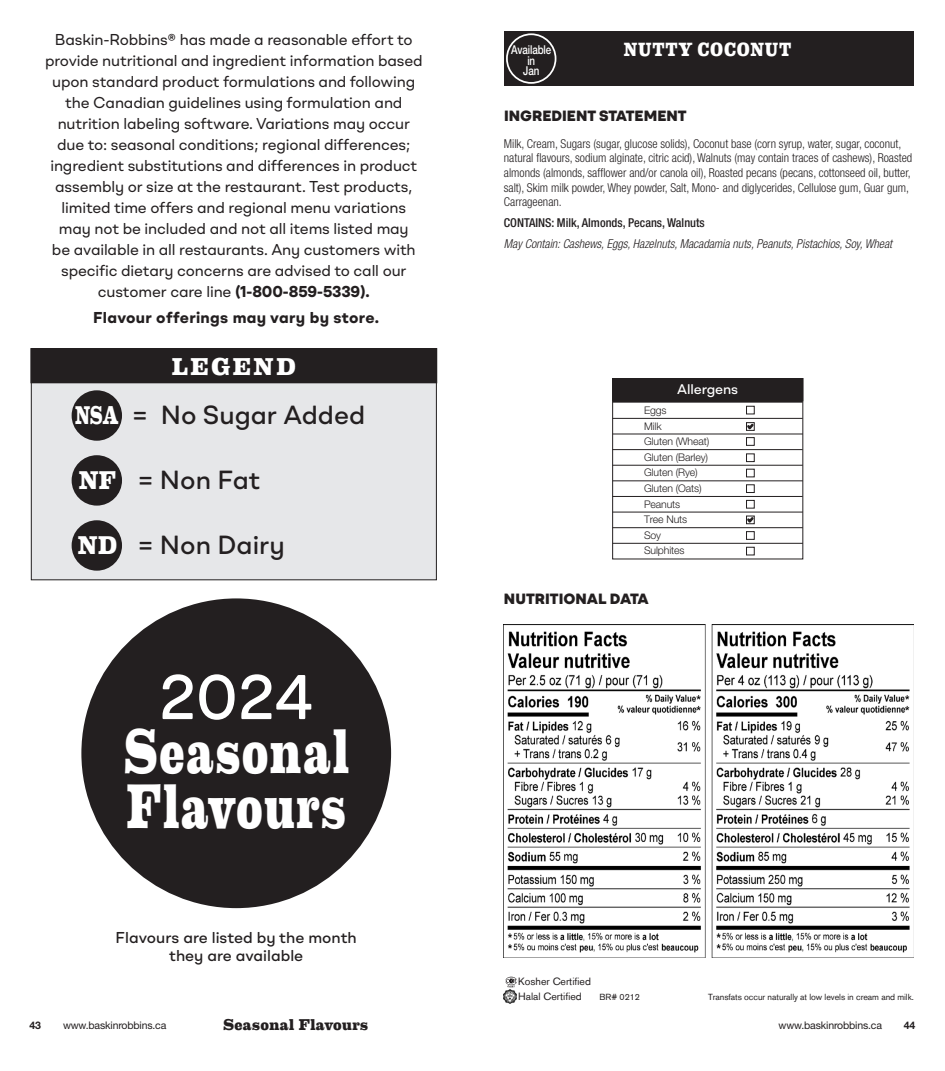
<style>
.page{position:relative;width:945px;height:1071px;background:#fff}
.page>*{position:absolute;margin:0;border:0;box-sizing:border-box;transform-origin:0 0}
.t1{font:800 63.18px "Eames Century Modern";letter-spacing:.035em;color:#fff;scale:.78 1}
.t2{font:500 63px "Baskin Robbins Omny";color:#fff}
.t3{font:500 26.25px "Baskin Robbins Omny";color:#231f20}
.t4{font:800 25.9px "Eames Century Modern";color:#fff;scale:.93 1}
.t5{font:800 25.9px "Eames Century Modern";color:#fff;scale:.71 1}
.t6{font:800 24.5px "Eames Century Modern";letter-spacing:.105em;color:#fff}
.t7{font:800 19.25px "Eames Century Modern";letter-spacing:.045em;color:#fff;scale:.86 1}
.Pa0_1{font:15.75px/21px "Baskin Robbins Omny";letter-spacing:-.01em;color:#231f20;text-align:center}
.t8{font:500 15.75px "Baskin Robbins Omny";color:#231f20}
.t9{font:700 15.75px "Baskin Robbins Omny";letter-spacing:.02em;color:#231f20}
.t10{font:800 15.75px "Eames Century Modern";letter-spacing:.025em;color:#231f20}
.t11{font:900 14.88px "Baskin Robbins Omny";color:#231f20}
.t12{font:500 14px "Baskin Robbins Omny";letter-spacing:-.01em;color:#fff}
.t13{font:300 condensed 12.25px/14.7px "Helvetica Neue LT Std";color:#231f20}
.t14{font:italic 300 condensed 12.25px "Helvetica Neue LT Std";color:#231f20}
.t15{font:500 condensed 12.25px "Helvetica Neue LT Std";color:#231f20}
.t16{font:500 12.25px "Helvetica Neue LT Std";letter-spacing:-.01em;color:#fff;scale:.8 1}
.t17{font:300 10.5px "Helvetica Neue LT Std";letter-spacing:-.01em;color:#231f20}
.t18{font:10.5px "Helvetica Neue LT Std";letter-spacing:-.015em;color:#231f20}
.t19{font:10.5px "Akzidenz Grotesk BE";color:#231f20}
.t20{font:700 10.5px "Helvetica Neue LT Std";color:#231f20}
.t21{font:8.75px "Akzidenz Grotesk BE";letter-spacing:-.005em;color:#231f20}
.s1{font-weight:700}
</style>
<div class="page">
<div style="left:81px;top:598px;width:310px;height:310px;background:#231f20;border-radius:50%"></div>
<div style="left:31px;top:349px;width:405px;height:231px;background:#e6e7e9"></div>
<div style="left:73px;top:391px;width:48px;height:49px;background:#231f20;border-radius:50%"></div>
<div style="left:72px;top:390px;width:50px;height:51px;border:2px solid #231f20;border-radius:50%"></div>
<div style="left:73px;top:456px;width:48px;height:49px;background:#231f20;border-radius:50%"></div>
<div style="left:72px;top:455px;width:50px;height:51px;border:2px solid #231f20;border-radius:50%"></div>
<div style="left:31px;top:349px;width:406px;height:34px;background:#231f20"></div>
<div style="left:31px;top:348px;width:406px;height:35px;border:1px solid #231f20"></div>
<div style="left:73px;top:521px;width:48px;height:49px;background:#231f20;border-radius:50%"></div>
<div style="left:72px;top:520px;width:50px;height:51px;border:2px solid #231f20;border-radius:50%"></div>
<div style="left:613px;top:379px;width:190px;height:22px;background:#231f20"></div>
<div style="left:504px;top:32px;width:410px;height:54px;background:#231f20"></div>
<div style="left:612px;top:378px;width:191px;height:181px;border:1px solid #231f20"></div>
<svg style="left:612px;top:399px;width:191px;height:4px"></svg>
<hr style="left:612px;top:418px;width:191px;height:1px;background:#231f20">
<hr style="left:613px;top:434px;width:190px;height:1px;background:#231f20">
<div style="left:746px;top:406px;width:8px;height:8px;border:1px solid #231f20"></div>
<div style="left:746px;top:437px;width:8px;height:9px;border:1px solid #231f20"></div>
<div style="left:746px;top:454px;width:8px;height:8px;border:1px solid #231f20"></div>
<div style="left:746px;top:469px;width:8px;height:8px;border:1px solid #231f20"></div>
<div style="left:746px;top:485px;width:8px;height:8px;border:1px solid #231f20"></div>
<div style="left:746px;top:500px;width:8px;height:8px;border:1px solid #231f20"></div>
<hr style="left:612px;top:449px;width:191px;height:1px;background:#231f20">
<hr style="left:613px;top:465px;width:190px;height:1px;background:#231f20">
<hr style="left:613px;top:480px;width:190px;height:1px;background:#231f20">
<hr style="left:612px;top:496px;width:191px;height:1px;background:#231f20">
<hr style="left:613px;top:527px;width:190px;height:1px;background:#231f20">
<hr style="left:613px;top:512px;width:190px;height:1px;background:#231f20">
<hr style="left:613px;top:543px;width:190px;height:1px;background:#231f20">
<div style="left:746px;top:531px;width:8px;height:9px;border:1px solid #231f20"></div>
<div style="left:746px;top:547px;width:8px;height:8px;border:1px solid #231f20"></div>
<img style="left:504px;top:624px;width:409px;height:334px">
<div style="left:506px;top:33px;width:50px;height:51px;border:2px solid #fff;border-radius:50%"></div>
<svg style="left:746px;top:422px;width:9px;height:9px"></svg>
<svg style="left:746px;top:515px;width:9px;height:10px"></svg>
<svg style="left:504px;top:977px;width:13px;height:26px"></svg>
<p class="Pa0_1" style="left:45px;top:29px;width:379px">Baskin-Robbins® has made a reasonable effort to provide nutritional and ingredient information based upon standard product formulations and following the Canadian guidelines using formulation and nutrition labeling software. Variations may occur due to: seasonal conditions; regional differences; ingredient substitutions and differences in product assembly or size at the restaurant. Test products, limited time offers and regional menu variations may not be included and not all items listed may<br>be available in all restaurants. Any customers with specific dietary concerns are advised to call our customer care line <span class="s1">(1-800-859-5339).</span></p>
<p class="t9" style="left:93px;top:307px;width:288px">Flavour offerings may vary by store.</p>
<p class="t6" style="left:172px;top:348px;width:126px">LEGEND</p>
<p class="t5" style="left:75px;top:395px;width:63px">NSA</p>
<p class="t3" style="left:132px;top:398px;width:235px">= No Sugar Added</p>
<p class="t4" style="left:79px;top:460px;width:42px">NF</p>
<p class="t3" style="left:138px;top:463px;width:124px">= Non Fat</p>
<p class="t4" style="left:78px;top:525px;width:44px">ND</p>
<p class="t3" style="left:138px;top:528px;width:149px">= Non Dairy</p>
<p class="t2" style="left:159px;top:656px;width:155px">2024</p>
<p class="t1" style="left:124px;top:703px;width:290px">Seasonal</p>
<p class="t1" style="left:127px;top:758px;width:283px">Flavours</p>
<p class="t8" style="left:116px;top:927px;width:243px">Flavours are listed by the month</p>
<p class="t8" style="left:169px;top:946px;width:136px">they are available</p>
<p class="t16" style="left:511px;top:42px;width:52px">Available</p>
<p class="t16" style="left:527px;top:53px;width:11px">in</p>
<p class="t16" style="left:523px;top:63px;width:22px">Jan</p>
<p class="t7" style="left:624px;top:34px;width:196px">NUTTY COCONUT</p>
<p class="t11" style="left:504px;top:106px;width:184px">INGREDIENT STATEMENT</p>
<p class="t13" style="left:504px;top:136px;width:410px">Milk, Cream, Sugars (sugar, glucose solids), Coconut base (corn syrup, water, sugar, coconut, natural flavours, sodium alginate, citric acid), Walnuts (may contain traces of cashews), Roasted almonds (almonds, safflower and/or canola oil), Roasted pecans (pecans, cottonseed oil, butter, salt), Skim milk powder, Whey powder, Salt, Mono- and diglycerides, Cellulose gum, Guar gum, Carrageenan.</p>
<p class="t15" style="left:504px;top:216px;width:202px">CONTAINS: Milk, Almonds, Pecans, Walnuts</p>
<p class="t14" style="left:504px;top:237px;width:390px">May Contain: Cashews, Eggs, Hazelnuts, Macadamia nuts, Peanuts, Pistachios, Soy, Wheat</p>
<p class="t12" style="left:677px;top:380px;width:62px">Allergens</p>
<p class="t17" style="left:644px;top:404px;width:24px">Eggs</p>
<p class="t17" style="left:644px;top:420px;width:19px">Milk</p>
<p class="t17" style="left:644px;top:435px;width:67px">Gluten (Wheat)</p>
<p class="t17" style="left:644px;top:451px;width:66px">Gluten (Barley)</p>
<p class="t17" style="left:644px;top:466px;width:55px">Gluten (Rye)</p>
<p class="t17" style="left:644px;top:482px;width:59px">Gluten (Oats)</p>
<p class="t17" style="left:644px;top:497px;width:38px">Peanuts</p>
<p class="t17" style="left:644px;top:513px;width:45px">Tree Nuts</p>
<p class="t17" style="left:644px;top:529px;width:19px">Soy</p>
<p class="t17" style="left:644px;top:544px;width:42px">Sulphites</p>
<p class="t11" style="left:504px;top:589px;width:146px">NUTRITIONAL DATA</p>
<p class="t19" style="left:518px;top:975px;width:74px">Kosher Certified</p>
<p class="t19" style="left:518px;top:990px;width:65px">Halal Certified</p>
<p class="t21" style="left:600px;top:992px;width:42px">BR# 0212</p>
<p class="t21" style="left:708px;top:992px;width:207px">Transfats occur naturally at low levels in cream and milk.</p>
<p class="t10" style="left:223px;top:1012px;width:147px">Seasonal Flavours</p>
<p class="t20" style="left:30px;top:1019px;width:13px">43</p>
<p class="t18" style="left:63px;top:1019px;width:105px">www.baskinrobbins.ca</p>
<p class="t18" style="left:779px;top:1019px;width:105px">www.baskinrobbins.ca</p>
<p class="t20" style="left:904px;top:1019px;width:13px">44</p>
</div>
